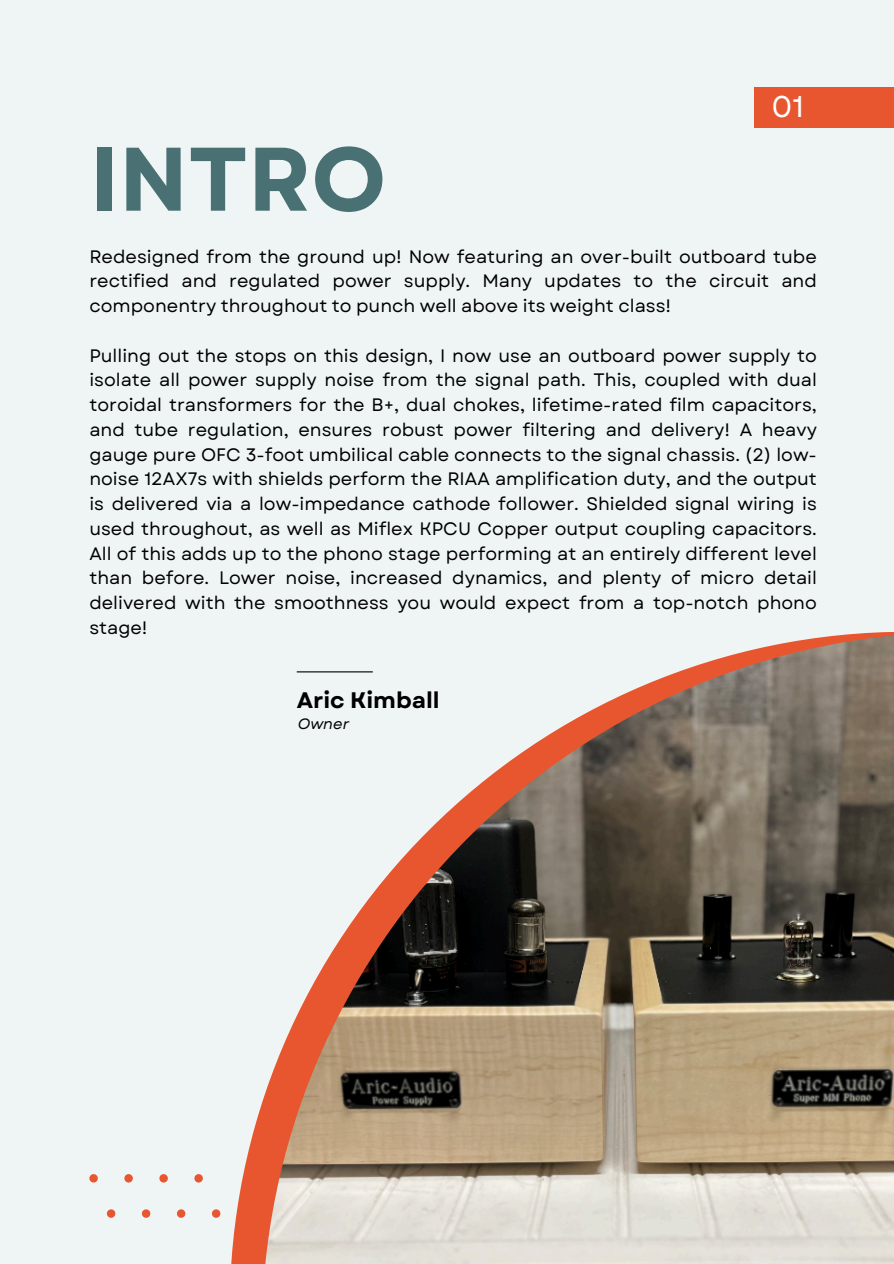
<style>
.page{position:relative;width:894px;height:1264px;background:#fff}
.page>*{position:absolute;margin:0;border:0;box-sizing:border-box;transform-origin:0 0}
.t1{font:700 90px "Garet";color:#497174}
.t2{font:30px "Garet";color:#fff}
.t3{font:700 22.5px "Garet";color:#000}
.t4{font:18px/24.8px "Garet";color:#000;text-align:justify}
.t5{font:italic 15px "Garet";color:#000}
</style>
<div class="page">
<div style="left:0;top:0;width:893px;height:1263px;background:#eff5f5"></div>
<svg style="left:231px;top:1106px;width:30px;height:157px;fill:#e85630"></svg>
<img style="left:261px;top:632px;width:632px;height:631px">
<div style="left:754px;top:87px;width:139px;height:40px;background:#e85630"></div>
<hr style="left:297px;top:671px;width:76px;height:1px;background:#000">
<svg style="left:89px;top:1174px;width:9px;height:8px"></svg>
<svg style="left:124px;top:1174px;width:9px;height:8px"></svg>
<svg style="left:159px;top:1174px;width:9px;height:8px"></svg>
<svg style="left:194px;top:1174px;width:9px;height:8px"></svg>
<svg style="left:107px;top:1209px;width:8px;height:8px"></svg>
<svg style="left:142px;top:1209px;width:8px;height:8px"></svg>
<svg style="left:177px;top:1209px;width:8px;height:8px"></svg>
<svg style="left:212px;top:1209px;width:8px;height:8px"></svg>
<p class="t1" style="left:89px;top:114px;width:298px">INTRO</p>
<h3 class="t2" style="left:771px;top:85px;width:34px">01</h3>
<h3 class="t4" style="left:89px;top:244px;width:728px">Redesigned from the ground up! Now featuring an over-built outboard tube rectified and regulated power supply. Many updates to the circuit and componentry throughout to punch well above its weight class!</h3>
<p class="t4" style="left:89px;top:343px;width:728px">Pulling out the stops on this design, I now use an outboard power supply to isolate all power supply noise from the signal path. This, coupled with dual toroidal transformers for the B+, dual chokes, lifetime-rated film capacitors, and tube regulation, ensures robust power filtering and delivery! A heavy gauge pure OFC 3-foot umbilical cable connects to the signal chassis. (2) low&shy;noise 12AX7s with shields perform the RIAA amplification duty, and the output is delivered via a low-impedance cathode follower. Shielded signal wiring is used throughout, as well as Miflex KPCU Copper output coupling capacitors.<br>All of this adds up to the phono stage performing at an entirely different level than before. Lower noise, increased dynamics, and plenty of micro detail delivered with the smoothness you would expect from a top-notch phono stage!</p>
<h2 class="t3" style="left:297px;top:684px;width:144px">Aric Kimball</h2>
<p class="t5" style="left:298px;top:712px;width:53px">Owner</p>
</div>
